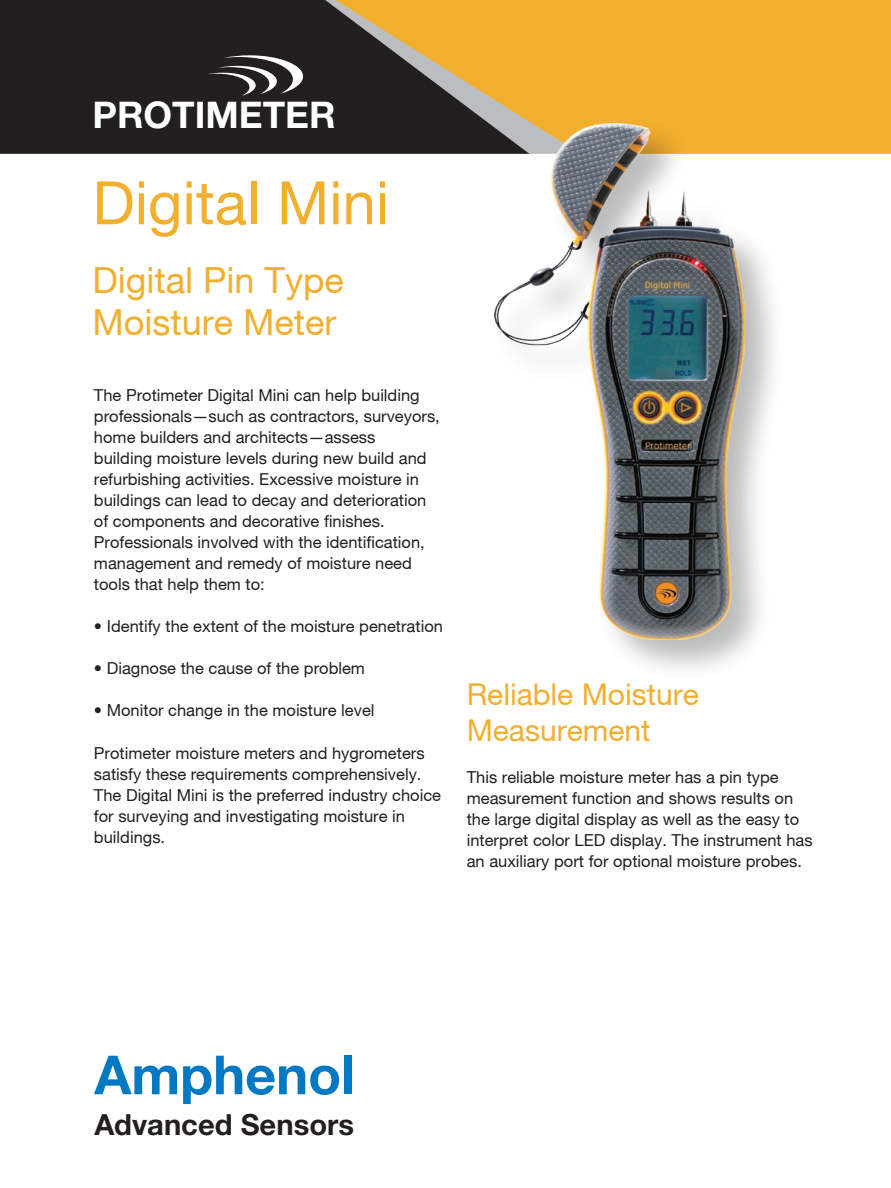
<style>
.page{position:relative;width:891px;height:1188px;background:#fff}
.page>*{position:absolute;margin:0;border:0;box-sizing:border-box;transform-origin:0 0}
.t1{font:60px "Helvetica Neue";color:#f2af2e}
.t2{font:700 54px "Helvetica Neue LT Std";color:#0079c2}
.t3{font:700 36.75px "Helvetica Neue LT Std";color:#fff}
.t4{font:36px/42px "Helvetica Neue";color:#f2af2e}
.t5{font:30px/36px "Helvetica Neue";color:#f2af2e}
.t6{font:700 29.1px "Helvetica Neue LT Std";color:#231f20}
.t7{font:16.5px/21px "Helvetica Neue";color:#231f20}
</style>
<div class="page">
<div style="left:0;top:0;width:891px;height:155px;background:#231f20"></div>
<svg style="left:336px;top:0;width:555px;height:154px;fill:#f2af2e"></svg>
<hr style="left:0;top:154px;width:891px;height:2px;background:#fff">
<svg style="left:208px;top:55px;width:95px;height:41px"></svg>
<div style="left:492px;top:120px;width:294px;height:561px;background:#231f20;opacity:.3"></div>
<img style="left:495px;top:123px;width:250px;height:516px">
<h3 class="t3" style="left:92px;top:92px;width:245px">PROTIMETER</h3>
<h1 class="t1" style="left:92px;top:167px;width:298px">Digital Mini</h1>
<h3 class="t4" style="left:92px;top:259px;width:253px">Digital Pin Type<br>Moisture Meter</h3>
<p class="t7" style="left:94px;top:384px;width:347px">The Protimeter Digital Mini can help building professionals—such as contractors, surveyors, home builders and architects—assess<br>building moisture levels during new build and refurbishing activities. Excessive moisture in buildings can lead to decay and deterioration of components and decorative finishes.<br>Professionals involved with the identification, management and remedy of moisture need tools that help them to:</p>
<p class="t7" style="left:94px;top:615px;width:351px">• Identify the extent of the moisture penetration</p>
<p class="t7" style="left:94px;top:658px;width:273px">• Diagnose the cause of the problem</p>
<p class="t7" style="left:94px;top:700px;width:282px">• Monitor change in the moisture level</p>
<p class="t7" style="left:94px;top:742px;width:349px">Protimeter moisture meters and hygrometers satisfy these requirements comprehensively.<br>The Digital Mini is the preferred industry choice for surveying and investigating moisture in buildings.</p>
<h3 class="t5" style="left:467px;top:676px;width:234px">Reliable Moisture<br>Measurement</h3>
<p class="t7" style="left:467px;top:766px;width:347px">This reliable moisture meter has a pin type measurement function and shows results on the large digital display as well as the easy to interpret color LED display. The instrument has an auxiliary port for optional moisture probes.</p>
<h2 class="t2" style="left:94px;top:1042px;width:262px">Amphenol</h2>
<h3 class="t6" style="left:94px;top:1107px;width:261px">Advanced Sensors</h3>
</div>
